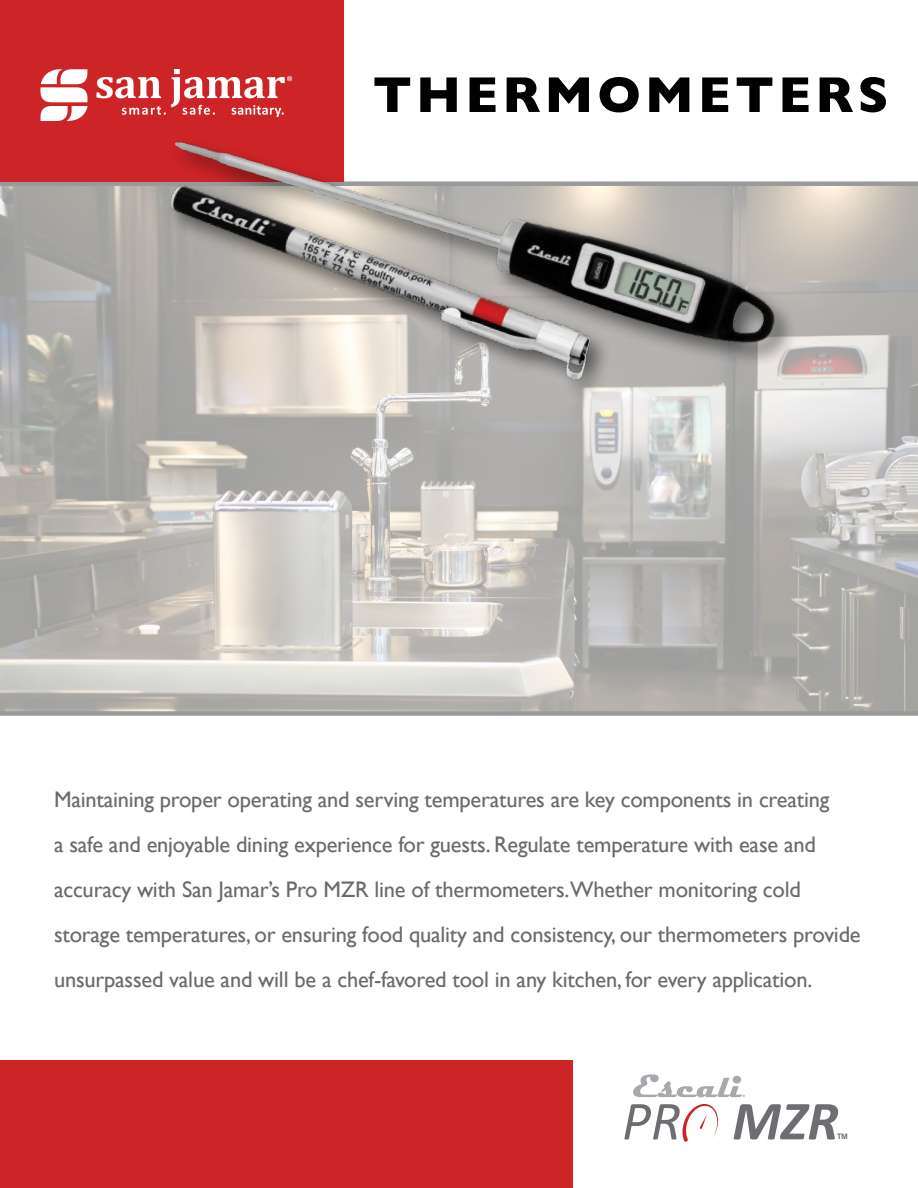
<style>
.page{position:relative;width:918px;height:1188px;background:#fff}
.page>*{position:absolute;margin:0;border:0;box-sizing:border-box;transform-origin:0 0}
.t1{font:700 51px "Gill Sans";letter-spacing:.08em;color:#000101}
.t2{font:22.5px/45px "Gill Sans";letter-spacing:-.01em;color:#6d6968}
.t3{font:8.1px "Harabara";color:#6d6e71}
</style>
<div class="page">
<svg style="left:0;top:181px;width:918px;height:535px"></svg>
<div style="left:0;top:0;width:343px;height:181px;background:#cc2427"></div>
<svg style="left:97px;top:77px;width:32px;height:38px"></svg>
<svg style="left:40px;top:69px;width:48px;height:52px"></svg>
<img style="left:129px;top:59px;width:681px;height:387px">
<div style="left:0;top:1061px;width:572px;height:127px;background:#cc2427"></div>
<svg style="left:734px;top:1104px;width:104px;height:36px"></svg>
<svg style="left:633px;top:1075px;width:112px;height:22px"></svg>
<svg style="left:624px;top:1104px;width:94px;height:38px"></svg>
<h1 class="t1" style="left:373px;top:54px;width:517px">THERMOMETERS</h1>
<p class="t2" style="left:54px;top:777px;width:808px">Maintaining proper operating and serving temperatures are key components in creating<br>a safe and enjoyable dining experience for guests. Regulate temperature with ease and accuracy with San Jamar’s Pro MZR line of thermometers.Whether monitoring cold storage temperatures, or ensuring food quality and consistency, our thermometers provide unsurpassed value and will be a chef-favored tool in any kitchen, for every application.</p>
<p class="t3" style="left:837px;top:1133px;width:12px">TM</p>
</div>
